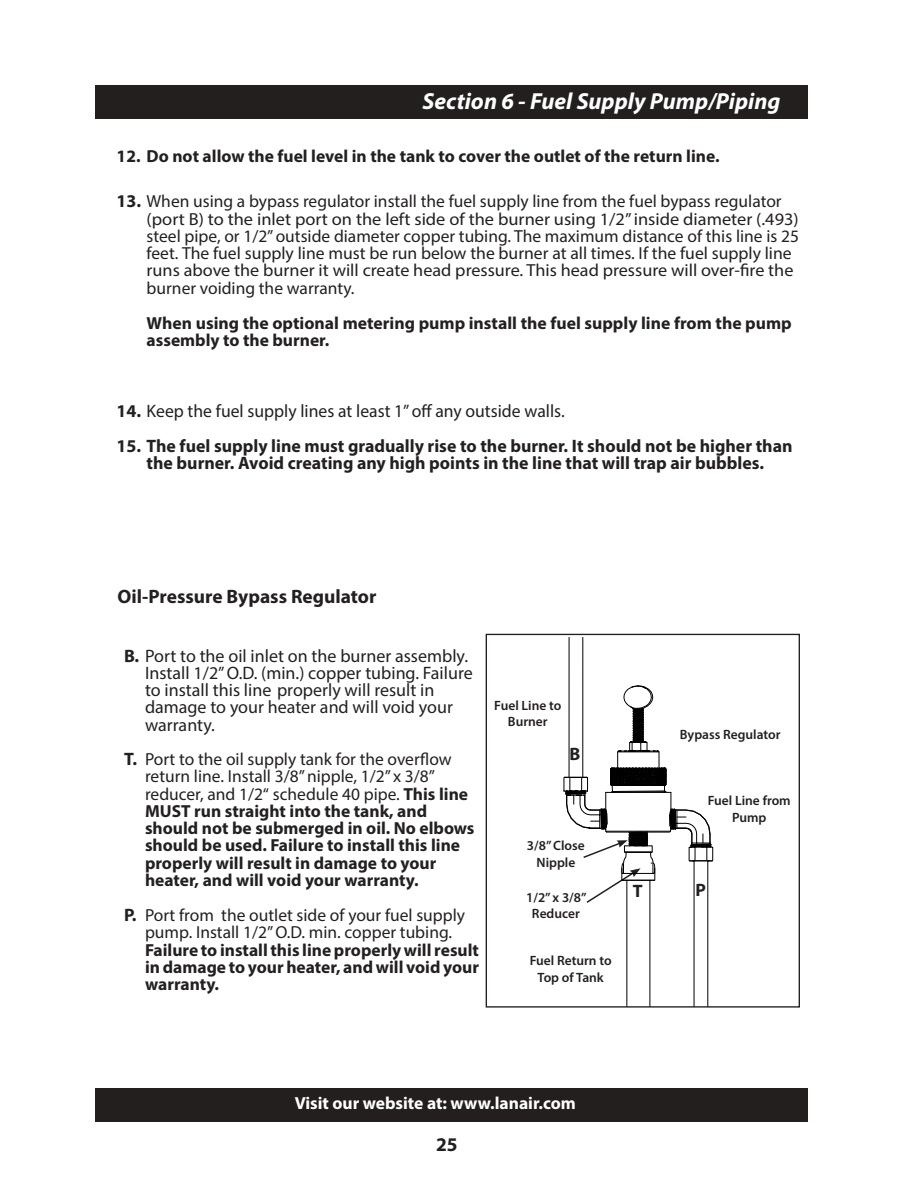
<style>
.page{position:relative;width:918px;height:1188px;background:#fff}
.page>*{position:absolute;margin:0;border:0;box-sizing:border-box;transform-origin:0 0}
.t1{font:italic 700 23.25px "Myriad Pro";color:#fff}
.t2{font:700 19.35px "Myriad Pro";color:#242021}
.t3{font:700 19.35px "Myriad Pro";color:#241f1f}
.t4{font:18px/17.2px "Myriad Pro";color:#242021}
.t5{font:700 18px/17.2px "Myriad Pro";color:#242021;text-align:center}
.t6{font:700 18px "Myriad Pro";color:#241f1f}
.t7{font:700 17.4px/17.2px "Myriad Pro";color:#242021}
.t8{font:17.4px/17.2px "Myriad Pro";color:#242021}
.t9{font:700 17.4px "Myriad Pro";color:#fff}
.t10{font:600 13.5px/16.2px "Myriad Pro";color:#241f1f;text-align:center}
.s1{font-weight:700;font-size:18px}
.s2{font-weight:700}
.s3{font-size:18px}
.s4{font-weight:400}
</style>
<div class="page">
<div style="left:95px;top:1089px;width:713px;height:33px;background:#241f1f"></div>
<div style="left:95px;top:85px;width:713px;height:33px;background:#241f1f"></div>
<hr style="left:569px;top:637px;width:1px;height:140px;background:#000">
<hr style="left:582px;top:637px;width:1px;height:140px;background:#000">
<hr style="left:626px;top:880px;width:1px;height:127px;background:#000">
<hr style="left:649px;top:880px;width:1px;height:127px;background:#000">
<svg style="left:563px;top:685px;width:151px;height:219px"></svg>
<hr style="left:694px;top:861px;width:1px;height:146px;background:#000">
<hr style="left:707px;top:861px;width:1px;height:146px;background:#000">
<div style="left:486px;top:634px;width:314px;height:374px;border:1px solid #241f1f"></div>
<h1 class="t1" style="left:422px;top:86px;width:360px">Section 6 - Fuel Supply Pump/Piping</h1>
<p class="t7" style="left:117px;top:147px;width:604px">12. Do not allow the fuel level in the tank to cover the outlet of the return line.</p>
<p class="t8" style="left:147px;top:193px;width:654px;text-indent:-30px"><span class="s1">13.</span> When using a bypass regulator install the fuel supply line from the fuel bypass regulator (port B) to the inlet port on the left side of the burner using 1/2” inside diameter (.493) steel pipe, or 1/2” outside diameter copper tubing. The maximum distance of this line is 25 feet. The fuel supply line must be run below the burner at all times. If the fuel supply line runs above the burner it will create head pressure. This head pressure will over-fire the burner voiding the warranty.</p>
<p class="t7" style="left:147px;top:314px;width:647px">When using the optional metering pump install the fuel supply line from the pump assembly to the burner.</p>
<p class="t4" style="left:117px;top:402px;width:450px"><span class="s2">14.</span> Keep the fuel supply lines at least 1” off any outside walls.</p>
<p class="t5" style="left:117px;top:437px;width:677px">15. The fuel supply line must gradually rise to the burner. It should not be higher than the burner. Avoid creating any high points in the line that will trap air bubbles.</p>
<p class="t2" style="left:118px;top:584px;width:260px">Oil-Pressure Bypass Regulator</p>
<p class="t4" style="left:145px;top:647px;width:329px;text-indent:-21px"><span class="s2">B.</span> Port to the oil inlet on the burner assembly.<br>Install 1/2” O.D. (min.) copper tubing. Failure to install this line properly will result in damage to your heater and will void your warranty.</p>
<p class="t7" style="left:145px;top:750px;width:331px;text-indent:-21px"><span class="s3">T.</span> <span class="s4">Port to the oil supply tank for the overflow return line. Install 3/8” nipple, 1/2” x 3/8” reducer, and 1/2“ schedule 40 pipe.</span> This line MUST run straight into the tank, and should not be submerged in oil. No elbows should be used. Failure to install this line properly will result in damage to your heater, and will void your warranty.</p>
<p class="t8" style="left:124px;top:906px;width:343px;text-align:center"><span class="s1">P.</span> Port from the outlet side of your fuel supply pump. Install 1/2” O.D. min. copper tubing.</p>
<p class="t7" style="left:145px;top:940px;width:335px;text-align:justify">Failure to install this line properly will result in damage to your heater, and will void your warranty.</p>
<p class="t10" style="left:494px;top:697px;width:69px">Fuel Line to<br>Burner</p>
<p class="t6" style="left:570px;top:742px;width:12px">B</p>
<p class="t10" style="left:527px;top:837px;width:59px">3/8” Close<br>Nipple</p>
<p class="t10" style="left:526px;top:889px;width:62px">1/2” x 3/8”<br>Reducer</p>
<p class="t10" style="left:530px;top:952px;width:84px">Fuel Return to<br>Top of Tank</p>
<p class="t10" style="left:680px;top:726px;width:102px">Bypass Regulator</p>
<p class="t10" style="left:708px;top:793px;width:85px">Fuel Line from<br>Pump</p>
<p class="t6" style="left:633px;top:879px;width:11px">T</p>
<p class="t6" style="left:696px;top:878px;width:12px">P</p>
<p class="t9" style="left:295px;top:1092px;width:283px">Visit our website at: www.lanair.com</p>
<p class="t3" style="left:436px;top:1132px;width:23px">25</p>
</div>
